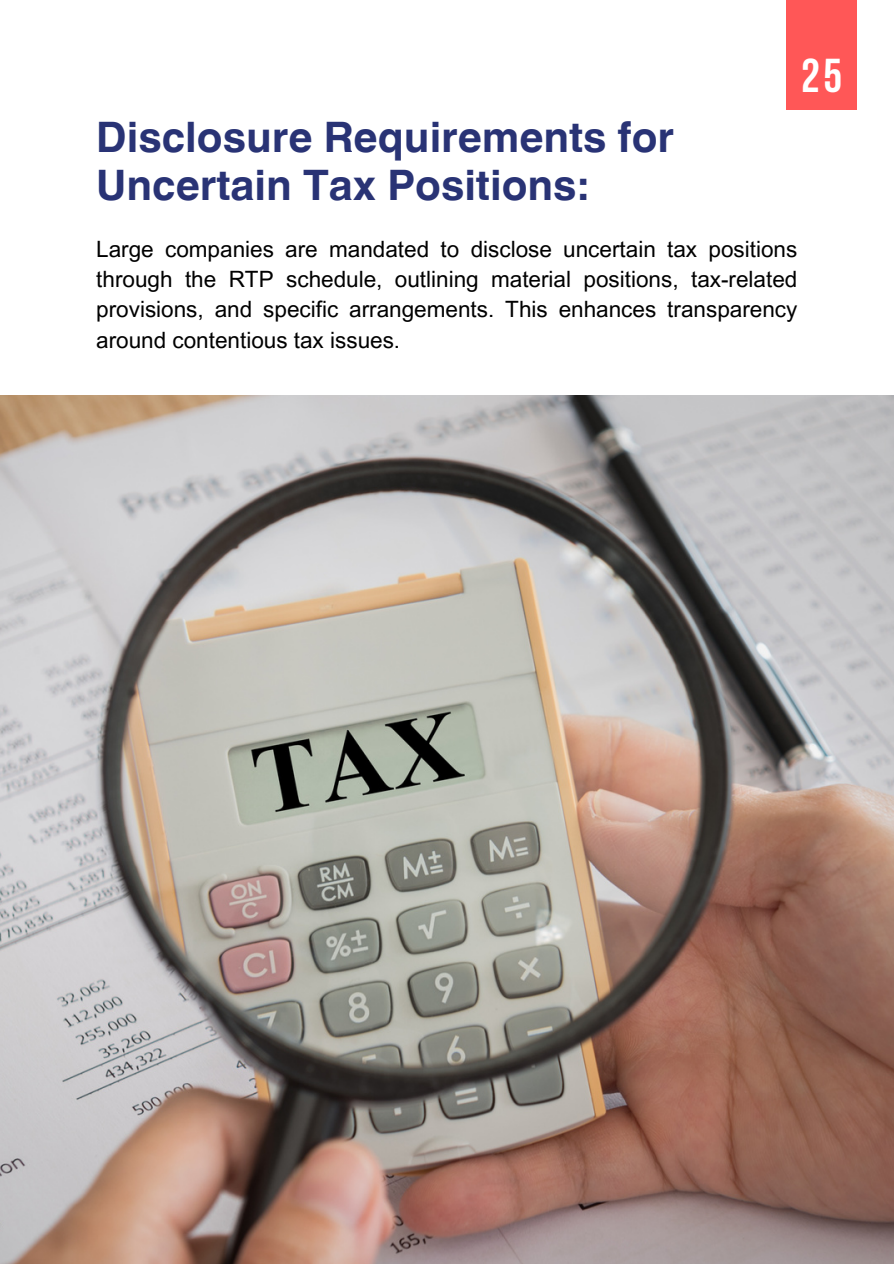
<style>
.page{position:relative;width:894px;height:1264px;background:#fff}
.page>*{position:absolute;margin:0;border:0;box-sizing:border-box;transform-origin:0 0}
.t1{font:700 47.25px "Bebas Neue";color:#fff}
.t2{font:700 42px/48.3px "Helvetica World";color:#293375}
.t3{font:22.5px/30.3px "Arial MT Pro";color:#000;text-align:justify}
</style>
<div class="page">
<img style="left:0;top:395px;width:893px;height:868px">
<div style="left:786px;top:0;width:70px;height:109px;background:#ff5757"></div>
<p class="t1" style="left:800px;top:56px;width:43px">25</p>
<h1 class="t2" style="left:96px;top:109px;width:579px">Disclosure Requirements for<br>Uncertain Tax Positions:</h1>
<p class="t3" style="left:96px;top:236px;width:702px">Large companies are mandated to disclose uncertain tax positions through the RTP schedule, outlining material positions, tax-related provisions, and specific arrangements. This enhances transparency around contentious tax issues.</p>
</div>
